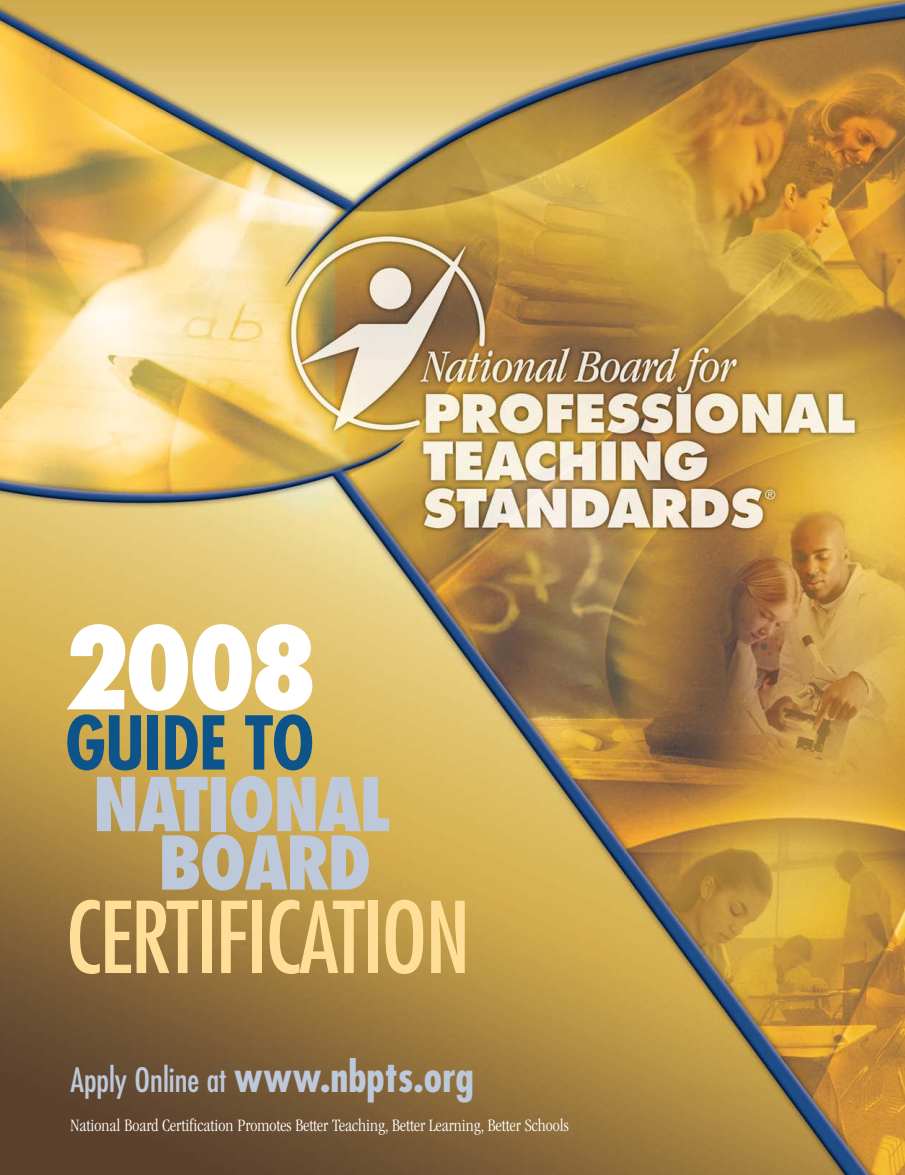
<style>
.page{position:relative;width:905px;height:1175px;background:#fff}
.page>*{position:absolute;margin:0;border:0;box-sizing:border-box;transform-origin:0 0}
.t1{font:800 condensed 111px "Futura Std";color:#fff}
.t2{font:condensed 96px "Futura Std";letter-spacing:-.02em;color:#ffde97}
.t3{font:800 condensed 72px/58.5px "Futura Std";letter-spacing:-.03em;color:#bdc9da;text-align:right}
.t4{font:700 condensed 72px "Futura Std";letter-spacing:-.01em;color:#0c5489}
.t5{font:condensed 32.85px "Futura Std";color:#bdc9da}
.t6{font:300 condensed 18px "ITC Garamond Std";color:#fff}
.s1{font-weight:700;font-size:42.15px}
</style>
<div class="page">
<img style="left:0;top:0;width:904px;height:1174px">
<h1 class="t1" style="left:62px;top:616px;width:256px">2008</h1>
<h3 class="t4" style="left:65px;top:709px;width:250px">GUIDE TO</h3>
<h3 class="t3" style="left:93px;top:780px;width:300px">NATIONAL<br>BOARD</h3>
<h2 class="t2" style="left:66px;top:892px;width:406px">CERTIFICATION</h2>
<h3 class="t5" style="left:70px;top:1064px;width:405px">Apply Online at <span class="s1">www.nbpts.org</span></h3>
<p class="t6" style="left:70px;top:1117px;width:499px">National Board Certification Promotes Better Teaching, Better Learning, Better Schools</p>
</div>
